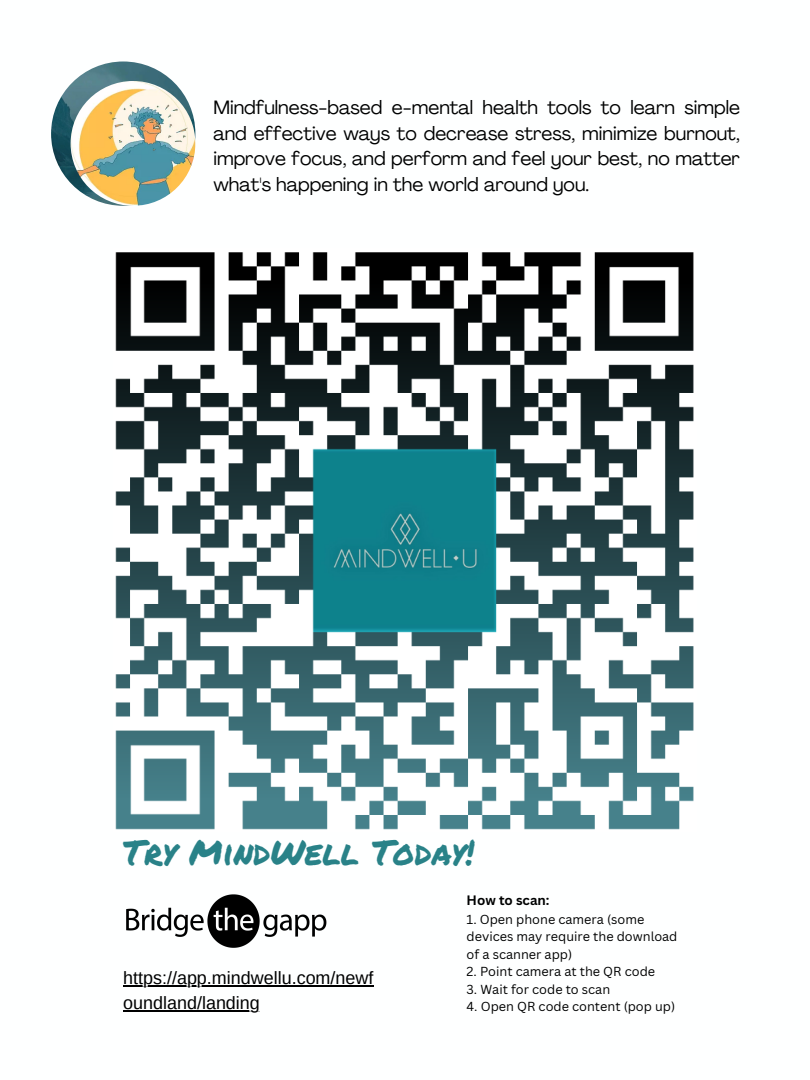
<style>
.page{position:relative;width:810px;height:1080px;background:#fff}
.page>*{position:absolute;margin:0;border:0;box-sizing:border-box;transform-origin:0 0}
.t1{font:34.44px "Permanent Marker";color:#298288}
.t2{font:19.06px/25.8px "Agrandir";color:#000;text-align:justify}
.t3{font:17.94px/25.1px "Arimo";color:#000}
.t4{font:700 13.31px "Canva Sans";color:#000}
.t5{font:12.69px "Canva Sans";color:#000}
</style>
<div class="page">
<img style="left:51px;top:61px;width:144px;height:145px;border-radius:50%">
<img style="left:71px;top:81px;width:124px;height:125px;border-radius:50%">
<img style="left:126px;top:894px;width:201px;height:54px">
<img style="left:115px;top:252px;width:579px;height:578px">
<hr style="left:123px;top:985px;width:251px;height:1px;background:#000">
<hr style="left:123px;top:1010px;width:137px;height:2px;background:#000">
<h1 class="t2" style="left:213px;top:96px;width:528px">Mindfulness-based e-mental health tools to learn simple and effective ways to decrease stress, minimize burnout, improve focus, and perform and feel your best, no matter what's happening in the world around you.</h1>
<p class="t1" style="left:123px;top:827px;width:353px">Try MindWell Today!</p>
<h2 class="t4" style="left:467px;top:891px;width:85px">How to scan:</h2>
<p class="t5" style="left:467px;top:910px;width:179px">1. Open phone camera (some</p>
<p class="t5" style="left:467px;top:928px;width:212px">devices may require the download</p>
<p class="t5" style="left:467px;top:945px;width:107px">of a scanner app)</p>
<p class="t5" style="left:467px;top:963px;width:190px">2. Point camera at the QR code</p>
<p class="t5" style="left:467px;top:980px;width:145px">3. Wait for code to scan</p>
<p class="t5" style="left:467px;top:998px;width:210px">4. Open QR code content (pop up)</p>
<p class="t3" style="left:123px;top:965px;width:252px">https://app.mindwellu.com/newf oundland/landing</p>
</div>
